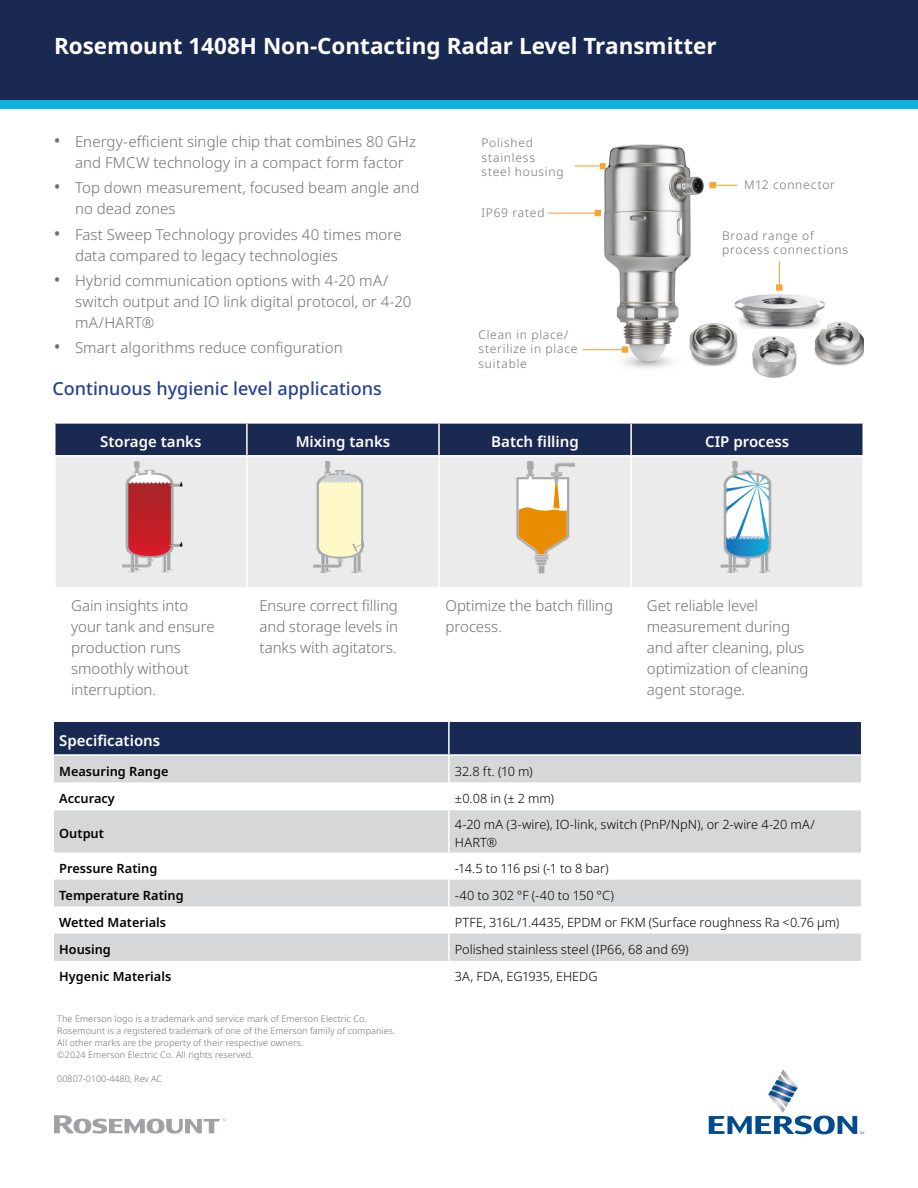
<style>
.page{position:relative;width:918px;height:1188px;background:#fff}
.page>*{position:absolute;margin:0;border:0;box-sizing:border-box;transform-origin:0 0}
.t1{font:700 22.5px "Noto Sans";color:#fff}
.t2{font:500 18px "Noto Sans";color:#25408f}
.t3{font:300 15px/21px "Noto Sans";letter-spacing:.005em;color:#717073}
.t4{font:600 15px "Noto Sans";color:#fff}
.t5{font:300 12.75px/18px "Noto Sans";letter-spacing:.005em;color:#000}
.t6{font:600 12.75px "Noto Sans";color:#000}
.t7{font:300 12px/14.4px "Noto Sans";letter-spacing:.065em;color:#717073}
.t8{font:300 9px/12px "Noto Sans";letter-spacing:.01em;color:#717073}
.s1{font-weight:400;font-size:18px}
</style>
<div class="page">
<div style="left:0;top:0;width:918px;height:100px;background:#192952"></div>
<div style="left:0;top:100px;width:918px;height:9px;background:#0fb4dc"></div>
<svg style="left:54px;top:1115px;width:172px;height:19px"></svg>
<svg style="left:709px;top:1069px;width:155px;height:65px"></svg>
<div style="left:54px;top:810px;width:807px;height:43px;background:#d6d7d8"></div>
<svg style="left:53px;top:721px;width:809px;height:62px;background:#757f95"></svg>
<hr style="left:448px;top:810px;width:2px;height:43px;background:#fff">
<svg style="left:54px;top:879px;width:807px;height:82px"></svg>
<div style="left:56px;top:424px;width:806px;height:31px;background:#192952"></div>
<div style="left:56px;top:457px;width:806px;height:130px;background:#ebebec"></div>
<hr style="left:246px;top:424px;width:2px;height:31px;background:#fff">
<hr style="left:438px;top:424px;width:2px;height:31px;background:#fff">
<hr style="left:630px;top:424px;width:2px;height:31px;background:#fff">
<hr style="left:246px;top:457px;width:2px;height:130px;background:#fff">
<hr style="left:438px;top:457px;width:2px;height:130px;background:#fff">
<hr style="left:630px;top:457px;width:2px;height:130px;background:#fff">
<img style="left:516px;top:461px;width:58px;height:112px">
<img style="left:313px;top:461px;width:51px;height:111px">
<img style="left:104px;top:461px;width:91px;height:113px">
<img style="left:716px;top:461px;width:64px;height:111px">
<img style="left:568px;top:144px;width:170px;height:224px">
<img style="left:814px;top:322px;width:50px;height:44px">
<img style="left:734px;top:291px;width:92px;height:37px">
<svg style="left:600px;top:163px;width:6px;height:6px"></svg>
<hr style="left:575px;top:165px;width:28px;height:2px;background:#faa634">
<svg style="left:776px;top:284px;width:6px;height:7px"></svg>
<svg style="left:779px;top:262px;width:1px;height:25px"></svg>
<svg style="left:595px;top:210px;width:6px;height:6px"></svg>
<hr style="left:548px;top:213px;width:47px;height:1px;background:#faa634">
<svg style="left:709px;top:182px;width:7px;height:6px"></svg>
<svg style="left:709px;top:185px;width:29px;height:1px"></svg>
<svg style="left:622px;top:346px;width:6px;height:7px"></svg>
<hr style="left:583px;top:349px;width:39px;height:1px;background:#faa634">
<img style="left:688px;top:321px;width:50px;height:45px">
<img style="left:752px;top:336px;width:45px;height:42px">
<h1 class="t1" style="left:54px;top:30px;width:664px">Rosemount 1408H Non-Contacting Radar Level Transmitter</h1>
<p class="t3" style="left:54px;top:132px;width:364px;text-align:center"><span class="s1">•</span> Energy-efficient single chip that combines 80 GHz and FMCW technology in a compact form factor</p>
<p class="t3" style="left:75px;top:178px;width:346px;text-indent:-21px"><span class="s1">•</span> Top down measurement, focused beam angle and no dead zones</p>
<p class="t3" style="left:75px;top:224px;width:328px;text-indent:-21px"><span class="s1">•</span> Fast Sweep Technology provides 40 times more data compared to legacy technologies</p>
<p class="t3" style="left:75px;top:270px;width:338px;text-indent:-21px"><span class="s1">•</span> Hybrid communication options with 4-20 mA/ switch output and IO link digital protocol, or 4-20 mA/HART®</p>
<p class="t3" style="left:54px;top:338px;width:290px"><span class="s1">•</span> Smart algorithms reduce configuration</p>
<p class="t2" style="left:52px;top:376px;width:331px">Continuous hygienic level applications</p>
<p class="t7" style="left:481px;top:136px;width:84px">Polished stainless steel housing</p>
<p class="t7" style="left:481px;top:206px;width:65px">IP69 rated</p>
<p class="t7" style="left:478px;top:328px;width:100px">Clean in place/ sterilize in place suitable</p>
<p class="t7" style="left:744px;top:178px;width:92px">M12 connector</p>
<p class="t7" style="left:722px;top:229px;width:128px">Broad range of process connections</p>
<p class="t4" style="left:100px;top:431px;width:103px">Storage tanks</p>
<p class="t4" style="left:296px;top:431px;width:96px">Mixing tanks</p>
<p class="t4" style="left:491px;top:431px;width:89px">Batch filling</p>
<p class="t4" style="left:705px;top:431px;width:86px">CIP process</p>
<p class="t3" style="left:71px;top:595px;width:145px">Gain insights into your tank and ensure production runs smoothly without interruption.</p>
<p class="t3" style="left:260px;top:595px;width:140px;text-align:justify">Ensure correct filling and storage levels in tanks with agitators.</p>
<p class="t3" style="left:446px;top:595px;width:169px">Optimize the batch filling process.</p>
<p class="t3" style="left:647px;top:595px;width:163px">Get reliable level measurement during and after cleaning, plus optimization of cleaning agent storage.</p>
<p class="t4" style="left:59px;top:730px;width:102px">Specifications</p>
<p class="t6" style="left:59px;top:762px;width:111px">Measuring Range</p>
<p class="t5" style="left:455px;top:763px;width:79px">32.8 ft. (10 m)</p>
<p class="t6" style="left:59px;top:790px;width:57px">Accuracy</p>
<p class="t5" style="left:455px;top:790px;width:101px">±0.08 in (± 2 mm)</p>
<p class="t6" style="left:59px;top:825px;width:46px">Output</p>
<p class="t5" style="left:455px;top:816px;width:362px">4-20 mA (3-wire), IO-link, switch (PnP/NpN), or 2-wire 4-20 mA/<br>HART®</p>
<p class="t6" style="left:59px;top:859px;width:100px">Pressure Rating</p>
<p class="t5" style="left:455px;top:860px;width:155px">-14.5 to 116 psi (-1 to 8 bar)</p>
<p class="t6" style="left:59px;top:886px;width:126px">Temperature Rating</p>
<p class="t5" style="left:455px;top:887px;width:161px">-40 to 302 °F (-40 to 150 °C)</p>
<p class="t6" style="left:59px;top:913px;width:108px">Wetted Materials</p>
<p class="t5" style="left:455px;top:914px;width:386px">PTFE, 316L/1.4435, EPDM or FKM (Surface roughness Ra &lt;0.76 µm)</p>
<p class="t6" style="left:59px;top:940px;width:53px">Housing</p>
<p class="t5" style="left:455px;top:941px;width:235px">Polished stainless steel (IP66, 68 and 69)</p>
<p class="t6" style="left:59px;top:968px;width:114px">Hygenic Materials</p>
<p class="t5" style="left:455px;top:968px;width:144px">3A, FDA, EG1935, EHEDG</p>
<p class="t8" style="left:57px;top:1013px;width:339px">The Emerson logo is a trademark and service mark of Emerson Electric Co.<br>Rosemount is a registered trademark of one of the Emerson family of companies.<br>All other marks are the property of their respective owners.<br>©2024 Emerson Electric Co. All rights reserved.</p>
<p class="t8" style="left:57px;top:1073px;width:106px">00807-0100-4480, Rev AC</p>
</div>
